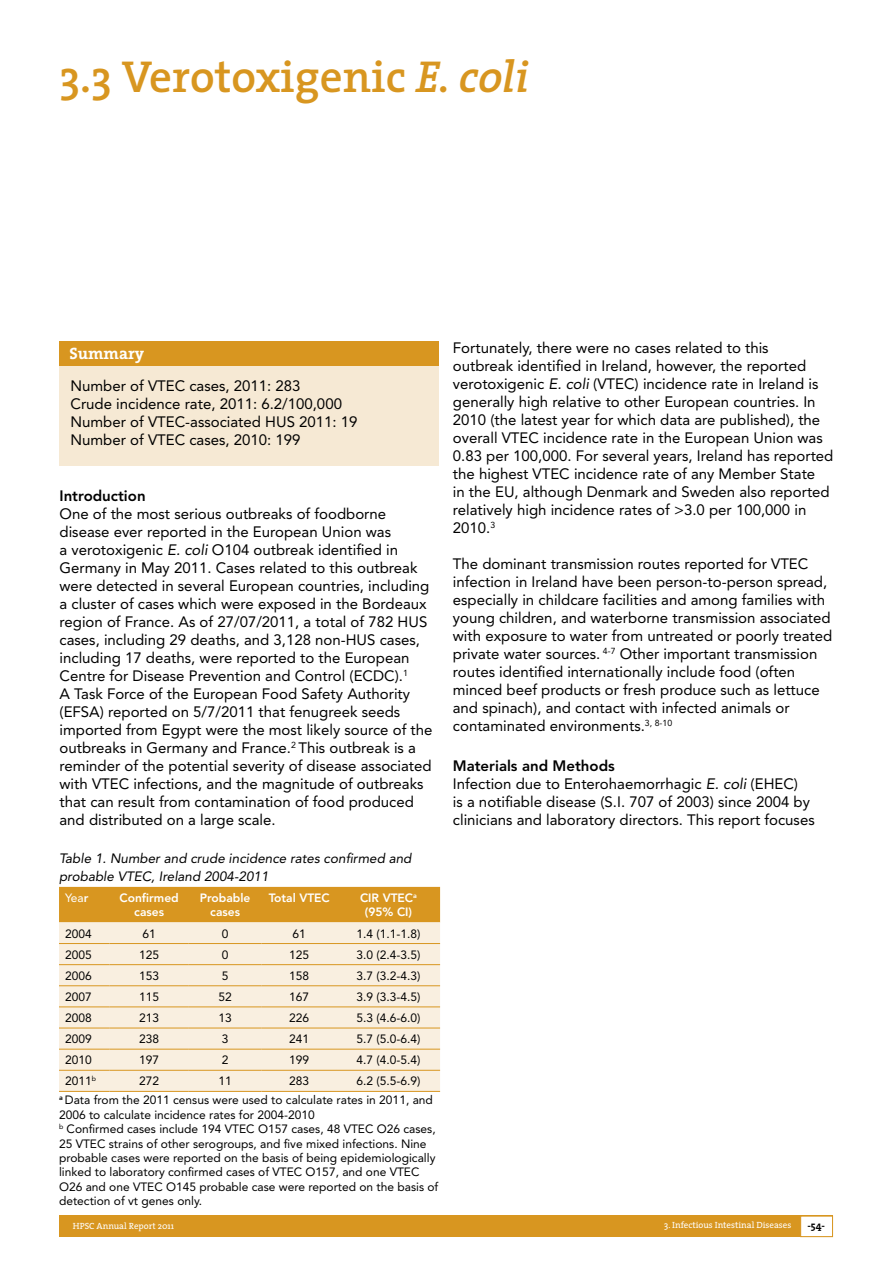
<style>
.page{position:relative;width:893px;height:1263px;background:#fff}
.page>*{position:absolute;margin:0;border:0;box-sizing:border-box;transform-origin:0 0}
.t1{font:600 45px "The Serif";color:#d89620}
.t2{font:700 16.5px "The Serif";color:#fff}
.t3{font:15px/18px "Avenir";color:#000}
.t4{font:800 15px "Avenir";color:#000}
.t5{font:italic 13.5px/18px "Avenir";color:#000}
.t6{font:12px/14.4px "Avenir";color:#000}
.t7{font:800 12px/14.4px "Avenir";color:#fff;text-align:center}
.t8{font:12px "Avenir";color:#fff}
.t9{font:700 10.5px "The Serif";color:#000}
.t10{font:9px "The Serif";color:#fff}
.s1{font-style:italic}
.s2{font-weight:800}
</style>
<div class="page">
<div style="left:59px;top:366px;width:380px;height:100px;background:#f6e9d4"></div>
<div style="left:59px;top:341px;width:380px;height:25px;background:#d89620"></div>
<div style="left:60px;top:1216px;width:773px;height:21px;background:#d89620"></div>
<div style="left:800px;top:1216px;width:33px;height:21px;background:#fff;border:1px solid #d89620"></div>
<div style="left:59px;top:887px;width:381px;height:35px;background:#d89620"></div>
<div style="left:59px;top:922px;width:381px;height:169px;background:#f9efe0"></div>
<hr style="left:59px;top:943px;width:50px;height:1px;background:#d89620">
<hr style="left:109px;top:943px;width:80px;height:1px;background:#d89620">
<hr style="left:189px;top:943px;width:72px;height:1px;background:#d89620">
<hr style="left:261px;top:943px;width:76px;height:1px;background:#d89620">
<hr style="left:337px;top:943px;width:103px;height:1px;background:#d89620">
<hr style="left:59px;top:964px;width:50px;height:1px;background:#d89620">
<hr style="left:109px;top:964px;width:80px;height:1px;background:#d89620">
<hr style="left:189px;top:964px;width:72px;height:1px;background:#d89620">
<hr style="left:261px;top:964px;width:76px;height:1px;background:#d89620">
<hr style="left:337px;top:964px;width:103px;height:1px;background:#d89620">
<hr style="left:59px;top:985px;width:50px;height:1px;background:#d89620">
<hr style="left:109px;top:985px;width:80px;height:1px;background:#d89620">
<hr style="left:189px;top:985px;width:72px;height:1px;background:#d89620">
<hr style="left:261px;top:985px;width:76px;height:1px;background:#d89620">
<hr style="left:337px;top:985px;width:103px;height:1px;background:#d89620">
<hr style="left:59px;top:1006px;width:50px;height:1px;background:#d89620">
<hr style="left:109px;top:1006px;width:80px;height:1px;background:#d89620">
<hr style="left:189px;top:1006px;width:72px;height:1px;background:#d89620">
<hr style="left:261px;top:1006px;width:76px;height:1px;background:#d89620">
<hr style="left:337px;top:1006px;width:103px;height:1px;background:#d89620">
<hr style="left:59px;top:1028px;width:50px;height:1px;background:#d89620">
<hr style="left:109px;top:1028px;width:80px;height:1px;background:#d89620">
<hr style="left:189px;top:1028px;width:72px;height:1px;background:#d89620">
<hr style="left:261px;top:1028px;width:76px;height:1px;background:#d89620">
<hr style="left:337px;top:1028px;width:103px;height:1px;background:#d89620">
<hr style="left:59px;top:1049px;width:50px;height:1px;background:#d89620">
<hr style="left:109px;top:1049px;width:80px;height:1px;background:#d89620">
<hr style="left:189px;top:1049px;width:72px;height:1px;background:#d89620">
<hr style="left:261px;top:1049px;width:76px;height:1px;background:#d89620">
<hr style="left:337px;top:1049px;width:103px;height:1px;background:#d89620">
<hr style="left:59px;top:1070px;width:50px;height:1px;background:#d89620">
<hr style="left:109px;top:1070px;width:80px;height:1px;background:#d89620">
<hr style="left:189px;top:1070px;width:72px;height:1px;background:#d89620">
<hr style="left:261px;top:1070px;width:76px;height:1px;background:#d89620">
<hr style="left:337px;top:1070px;width:103px;height:1px;background:#d89620">
<hr style="left:59px;top:1091px;width:50px;height:1px;background:#d89620">
<hr style="left:109px;top:1091px;width:80px;height:1px;background:#d89620">
<hr style="left:189px;top:1091px;width:72px;height:1px;background:#d89620">
<hr style="left:261px;top:1091px;width:76px;height:1px;background:#d89620">
<hr style="left:337px;top:1091px;width:103px;height:1px;background:#d89620">
<h1 class="t1" style="left:60px;top:39px;width:471px">3.3 Verotoxigenic <span class="s1">E. coli</span></h1>
<p class="t2" style="left:69px;top:339px;width:76px">Summary</p>
<p class="t3" style="left:70px;top:376px;width:289px">Number of VTEC cases, 2011: 283<br>Crude incidence rate, 2011: 6.2/100,000<br>Number of VTEC-associated HUS 2011: 19<br>Number of VTEC cases, 2010: 199</p>
<p class="t4" style="left:60px;top:487px;width:88px">Introduction</p>
<p class="t3" style="left:60px;top:505px;width:375px">One of the most serious outbreaks of foodborne disease ever reported in the European Union was<br>a verotoxigenic <span class="s1">E. coli</span> O104 outbreak identified in Germany in May 2011. Cases related to this outbreak were detected in several European countries, including a cluster of cases which were exposed in the Bordeaux region of France. As of 27/07/2011, a total of 782 HUS cases, including 29 deaths, and 3,128 non-HUS cases, including 17 deaths, were reported to the European Centre for Disease Prevention and Control (ECDC).<sup>1<br></sup>A Task Force of the European Food Safety Authority (EFSA) reported on 5/7/2011 that fenugreek seeds imported from Egypt were the most likely source of the outbreaks in Germany and France.<sup>2</sup> This outbreak is a reminder of the potential severity of disease associated with VTEC infections, and the magnitude of outbreaks that can result from contamination of food produced and distributed on a large scale.</p>
<p class="t5" style="left:59px;top:849px;width:354px">Table 1. Number and crude incidence rates confirmed and probable VTEC, Ireland 2004-2011</p>
<p class="t8" style="left:65px;top:891px;width:25px">Yea<span class="s2">r</span></p>
<p class="t7" style="left:119px;top:891px;width:61px">Confirmed cases</p>
<p class="t7" style="left:200px;top:891px;width:52px">Probable cases</p>
<p class="t7" style="left:269px;top:891px;width:63px">Total VTEC</p>
<p class="t7" style="left:360px;top:891px;width:58px">CIR VTEC<sup>a </sup>(95% CI)</p>
<p class="t6" style="left:65px;top:926px;width:28px">2004</p>
<p class="t6" style="left:142px;top:926px;width:15px">61</p>
<p class="t6" style="left:222px;top:926px;width:8px">0</p>
<p class="t6" style="left:293px;top:926px;width:15px">61</p>
<p class="t6" style="left:356px;top:926px;width:66px">1.4 (1.1-1.8)</p>
<p class="t6" style="left:65px;top:947px;width:28px">2005</p>
<p class="t6" style="left:139px;top:947px;width:22px">125</p>
<p class="t6" style="left:222px;top:947px;width:8px">0</p>
<p class="t6" style="left:289px;top:947px;width:22px">125</p>
<p class="t6" style="left:356px;top:947px;width:66px">3.0 (2.4-3.5)</p>
<p class="t6" style="left:65px;top:968px;width:28px">2006</p>
<p class="t6" style="left:139px;top:968px;width:22px">153</p>
<p class="t6" style="left:222px;top:968px;width:8px">5</p>
<p class="t6" style="left:289px;top:968px;width:22px">158</p>
<p class="t6" style="left:356px;top:968px;width:66px">3.7 (3.2-4.3)</p>
<p class="t6" style="left:65px;top:989px;width:28px">2007</p>
<p class="t6" style="left:139px;top:989px;width:22px">115</p>
<p class="t6" style="left:218px;top:989px;width:15px">52</p>
<p class="t6" style="left:289px;top:989px;width:22px">167</p>
<p class="t6" style="left:356px;top:989px;width:66px">3.9 (3.3-4.5)</p>
<p class="t6" style="left:65px;top:1011px;width:28px">2008</p>
<p class="t6" style="left:139px;top:1011px;width:22px">213</p>
<p class="t6" style="left:218px;top:1011px;width:15px">13</p>
<p class="t6" style="left:289px;top:1011px;width:22px">226</p>
<p class="t6" style="left:356px;top:1011px;width:66px">5.3 (4.6-6.0)</p>
<p class="t6" style="left:65px;top:1032px;width:28px">2009</p>
<p class="t6" style="left:139px;top:1032px;width:22px">238</p>
<p class="t6" style="left:222px;top:1032px;width:8px">3</p>
<p class="t6" style="left:289px;top:1032px;width:22px">241</p>
<p class="t6" style="left:356px;top:1032px;width:66px">5.7 (5.0-6.4)</p>
<p class="t6" style="left:65px;top:1053px;width:28px">2010</p>
<p class="t6" style="left:139px;top:1053px;width:22px">197</p>
<p class="t6" style="left:222px;top:1053px;width:8px">2</p>
<p class="t6" style="left:289px;top:1053px;width:22px">199</p>
<p class="t6" style="left:356px;top:1053px;width:66px">4.7 (4.0-5.4)</p>
<p class="t6" style="left:65px;top:1074px;width:32px">2011<sup>b</sup></p>
<p class="t6" style="left:139px;top:1074px;width:22px">272</p>
<p class="t6" style="left:218px;top:1074px;width:15px">11</p>
<p class="t6" style="left:289px;top:1074px;width:22px">283</p>
<p class="t6" style="left:59px;top:1072px;width:375px;line-height:19px;text-indent:297px">6.2 (5.5-6.9)<br><sup>a</sup> Data from the 2011 census were used to calculate rates in 2011, and</p>
<p class="t6" style="left:59px;top:1107px;width:381px">2006 to calculate incidence rates for 2004-2010<br><sup>b</sup> Confirmed cases include 194 VTEC O157 cases, 48 VTEC O26 cases, 25 VTEC strains of other serogroups, and five mixed infections. Nine probable cases were reported on the basis of being epidemiologically linked to laboratory confirmed cases of VTEC O157, and one VTEC O26 and one VTEC O145 probable case were reported on the basis of detection of vt genes only.</p>
<p class="t3" style="left:453px;top:338px;width:382px">Fortunately, there were no cases related to this<br>outbreak identified in Ireland, however, the reported verotoxigenic <span class="s1">E. coli</span> (VTEC) incidence rate in Ireland is generally high relative to other European countries. In 2010 (the latest year for which data are published), the overall VTEC incidence rate in the European Union was 0.83 per 100,000. For several years, Ireland has reported the highest VTEC incidence rate of any Member State<br>in the EU, although Denmark and Sweden also reported relatively high incidence rates of &gt;3.0 per 100,000 in 2010.<sup>3</sup></p>
<p class="t3" style="left:453px;top:554px;width:381px">The dominant transmission routes reported for VTEC infection in Ireland have been person-to-person spread, especially in childcare facilities and among families with young children, and waterborne transmission associated with exposure to water from untreated or poorly treated private water sources. <sup>4-7</sup> Other important transmission routes identified internationally include food (often minced beef products or fresh produce such as lettuce and spinach), and contact with infected animals or contaminated environments.<sup>3,</sup> <sup>8-10</sup></p>
<p class="t3" style="left:453px;top:757px;width:363px"><span class="s2">Materials and Methods<br></span>Infection due to Enterohaemorrhagic <span class="s1">E. coli</span> (EHEC)<br>is a notifiable disease (S.I. 707 of 2003) since 2004 by clinicians and laboratory directors. This report focuses</p>
<p class="t10" style="left:73px;top:1218px;width:103px">HPSC Annual Report 2011</p>
<p class="t10" style="left:664px;top:1218px;width:129px">3. Infectious Intestinal Diseases</p>
<p class="t9" style="left:807px;top:1217px;width:19px">-54-</p>
</div>
